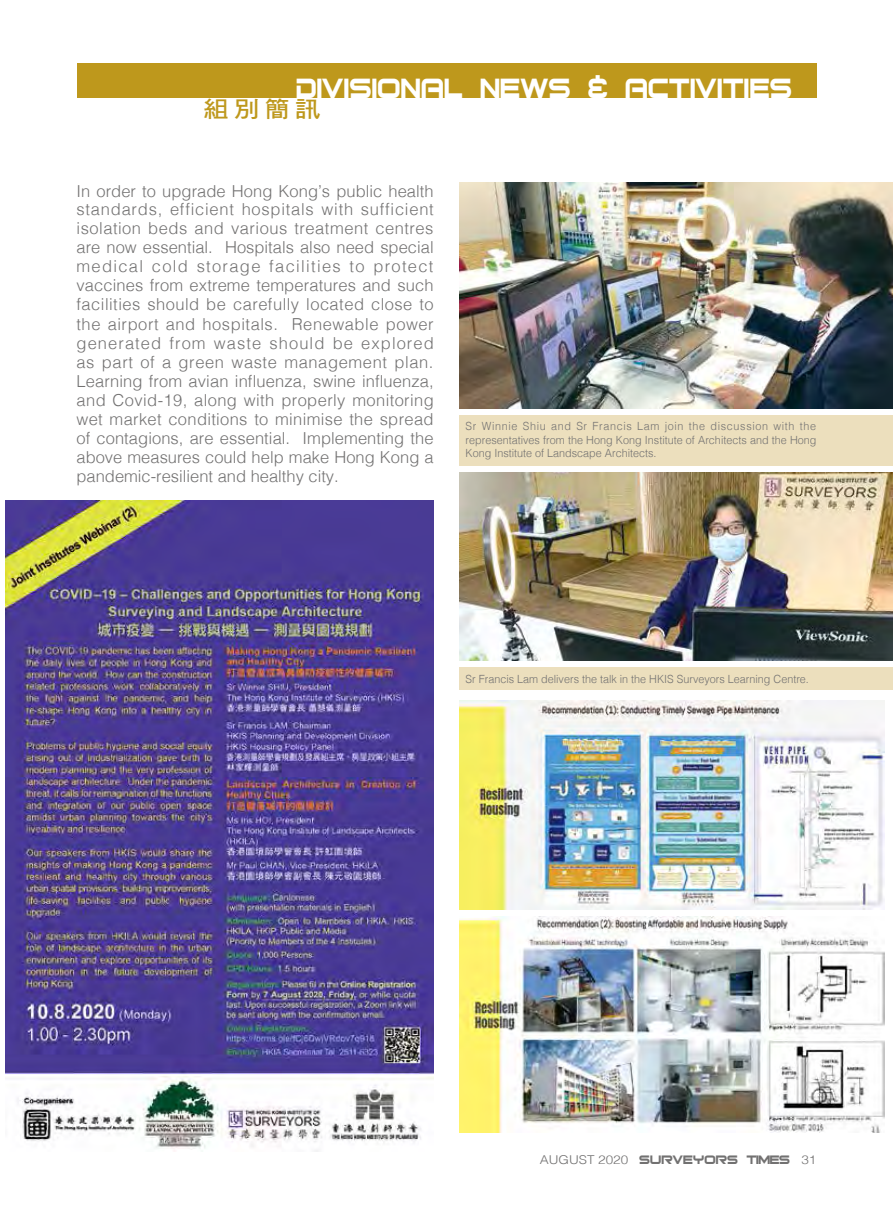
<style>
.page{position:relative;width:893px;height:1217px;background:#fff}
.page>*{position:absolute;margin:0;border:0;box-sizing:border-box;transform-origin:0 0}
.t1{font:37.5px "Bitsumishi";color:#fff;scale:.9 1}
.t2{font:22.95px "DF Hei Bd HK BF";color:#be981c;scale:1.11 1}
.t3{font:300 16.5px/19px "Helvetica";color:#727171;text-align:justify}
.t4{font:16.5px "Bitsumishi";color:#727171}
.t5{font:300 11.25px/13.5px "Helvetica";color:#727171;text-align:justify;scale:.96 1}
.s1{font-family:"Helvetica";font-weight:300;font-size:12.15px}
</style>
<div class="page">
<div style="left:77px;top:64px;width:739px;height:34px;background:#be981c"></div>
<img style="left:6px;top:501px;width:428px;height:650px">
<img style="left:459px;top:182px;width:434px;height:227px">
<div style="left:459px;top:415px;width:434px;height:50px;background:#ecdfbd"></div>
<img style="left:459px;top:472px;width:434px;height:188px">
<div style="left:459px;top:667px;width:434px;height:22px;background:#ecdfbd"></div>
<img style="left:459px;top:700px;width:425px;height:209px">
<img style="left:459px;top:916px;width:425px;height:216px">
<h1 class="t1" style="left:297px;top:73px;width:553px">DIVISIONAL NEWS &amp; ACTIVITIES</h1>
<h2 class="t2" style="left:203px;top:97px;width:107px">組別簡訊</h2>
<p class="t3" style="left:77px;top:180px;width:359px">In order to upgrade Hong Kong’s public health standards, efficient hospitals with sufficient isolation beds and various treatment centres are now essential. Hospitals also need special medical cold storage facilities to protect vaccines from extreme temperatures and such facilities should be carefully located close to the airport and hospitals. Renewable power generated from waste should be explored as part of a green waste management plan.<br>Learning from avian influenza, swine influenza, and Covid-19, along with properly monitoring wet market conditions to minimise the spread of contagions, are essential. Implementing the above measures could help make Hong Kong a pandemic-resilient and healthy city.</p>
<p class="t5" style="left:466px;top:419px;width:367px">Sr Winnie Shiu and Sr Francis Lam join the discussion with the representatives from the Hong Kong Institute of Architects and the Hong Kong Institute of Landscape Architects.</p>
<p class="t5" style="left:466px;top:671px;width:359px">Sr Francis Lam delivers the talk in the HKIS Surveyors Learning Centre.</p>
<p class="t4" style="left:540px;top:1152px;width:278px"><span class="s1">AUGUST 2020</span> SURVEYORS TIMES <span class="s1">31</span></p>
</div>
